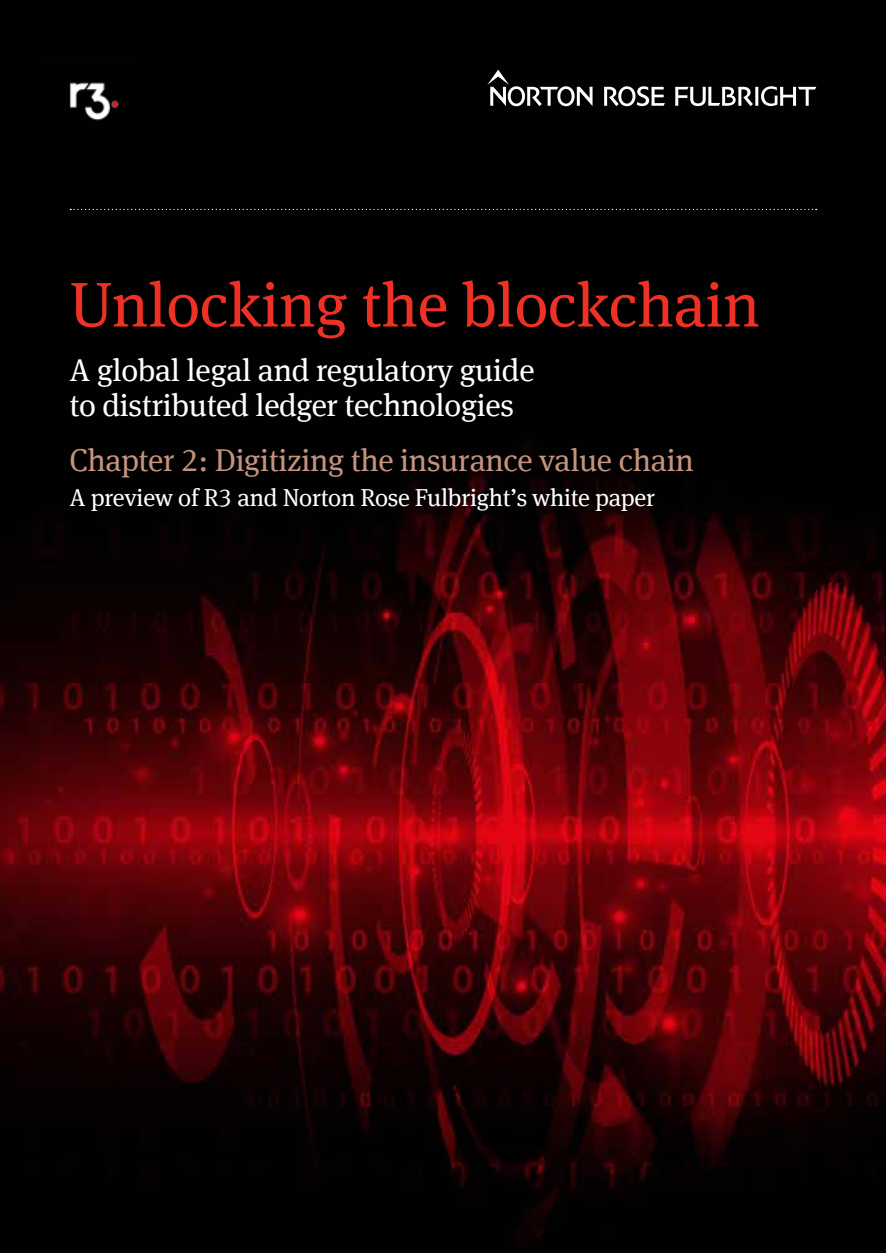
<style>
.page{position:relative;width:886px;height:1253px;background:#fff}
.page>*{position:absolute;margin:0;border:0;box-sizing:border-box;transform-origin:0 0}
.t1{font:63px "Meta Serif Offc Pro";letter-spacing:-.005em;color:#ee3124}
.t2{font:31.5px/35px "Meta Serif Offc Pro";letter-spacing:-.01em;color:#fff}
.t3{font:31.5px "Meta Serif Offc Pro";letter-spacing:-.01em;color:#c4937e}
.t4{font:24.5px "Meta Serif Offc Pro";letter-spacing:-.01em;color:#fff}
</style>
<div class="page">
<img style="left:0;top:0;width:885px;height:1253px">
<svg style="left:487px;top:70px;width:105px;height:36px"></svg>
<svg style="left:604px;top:86px;width:61px;height:20px"></svg>
<svg style="left:675px;top:86px;width:141px;height:20px"></svg>
<svg style="left:70px;top:209px;width:746px;height:1px"></svg>
<img style="left:47px;top:59px;width:87px;height:84px">
<h1 class="t1" style="left:70px;top:259px;width:692px">Unlocking the blockchain</h1>
<p class="t2" style="left:70px;top:351px;width:466px">A global legal and regulatory guide to distributed ledger technologies</p>
<p class="t3" style="left:70px;top:437px;width:625px">Chapter 2: Digitizing the insurance value chain</p>
<p class="t4" style="left:70px;top:480px;width:587px">A preview of R3 and Norton Rose Fulbright’s white paper</p>
</div>
